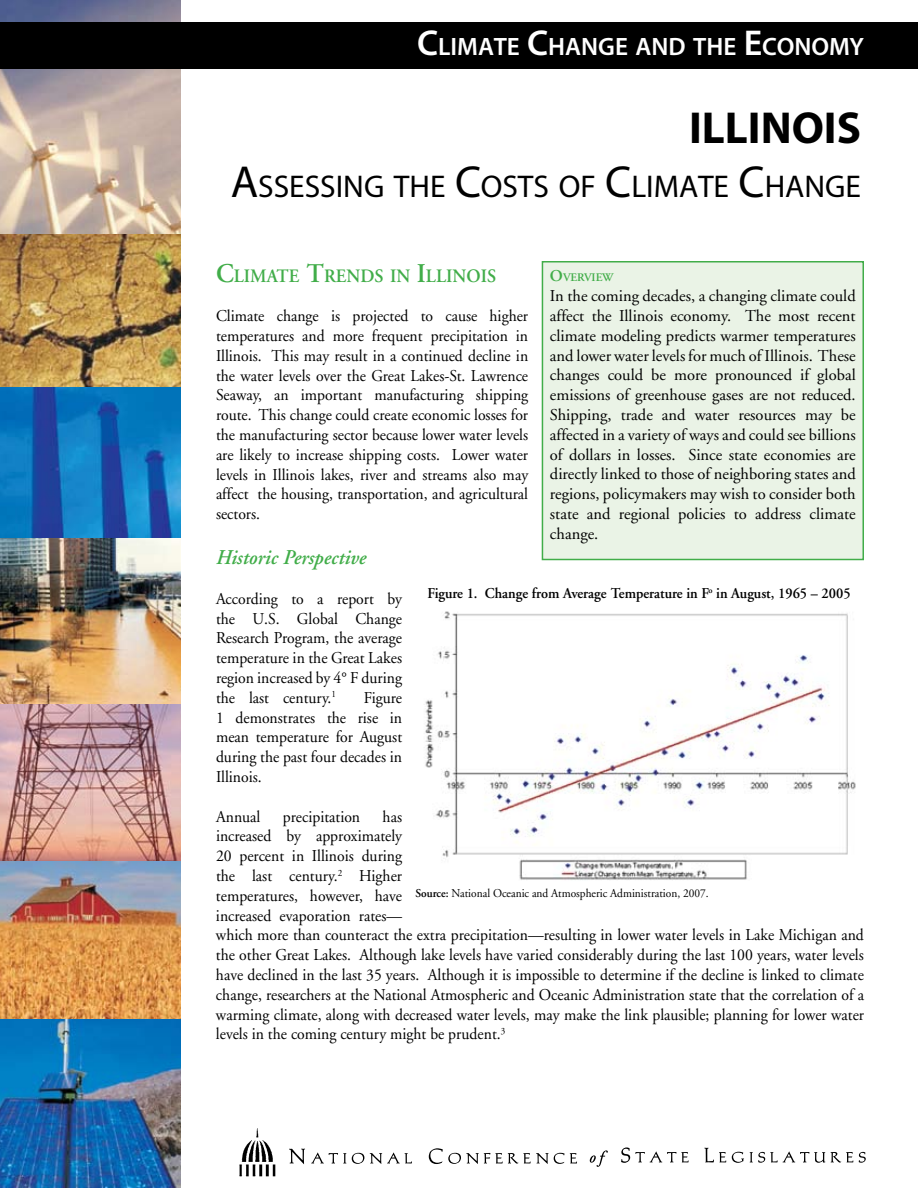
<style>
.page{position:relative;width:918px;height:1188px;background:#fff}
.page>*{position:absolute;margin:0;border:0;box-sizing:border-box;transform-origin:0 0}
.t1{font:700 45px "Myriad Pro";color:#000}
.t2{font:31.5px "Myriad Pro";color:#000}
.t3{font:600 25.2px "Myriad Pro";color:#fff}
.t4{font:italic 600 21px "Adobe Garamond";color:#41ad49;scale:.95 1}
.t5{font:600 18.9px "Adobe Garamond";color:#41ad49;scale:.95 1}
.t6{font:16.5px/19.8px "Adobe Garamond";color:#000;text-align:justify;scale:.95 1}
.t7{font:16.5px/19.8px "Adobe Garamond";color:#000;text-align:justify}
.t8{font:600 15px "Adobe Garamond";color:#000;scale:.95 1}
.t9{font:12px "Adobe Garamond";color:#000;scale:.95 1}
.t10{font:600 11.55px "Adobe Garamond";color:#41ad49}
.s1{font-size:36px}
.s2{font-size:45px}
.s3{font-size:27px}
.s4{font-size:16.5px}
.s5{font-weight:600}
</style>
<div class="page">
<img style="left:0;top:1018px;width:180px;height:170px">
<svg style="left:289px;top:1149px;width:16px;height:15px"></svg>
<svg style="left:311px;top:1152px;width:35px;height:12px"></svg>
<svg style="left:352px;top:1153px;width:12px;height:11px"></svg>
<svg style="left:370px;top:1152px;width:42px;height:12px"></svg>
<svg style="left:429px;top:1148px;width:148px;height:16px"></svg>
<svg style="left:590px;top:1150px;width:18px;height:17px"></svg>
<svg style="left:621px;top:1148px;width:68px;height:15px"></svg>
<svg style="left:704px;top:1148px;width:22px;height:14px"></svg>
<svg style="left:732px;top:1152px;width:12px;height:11px"></svg>
<svg style="left:750px;top:1151px;width:103px;height:12px"></svg>
<svg style="left:859px;top:1152px;width:7px;height:11px"></svg>
<img style="left:239px;top:1128px;width:37px;height:49px">
<img style="left:0;top:234px;width:181px;height:153px">
<img style="left:0;top:387px;width:181px;height:631px">
<div style="left:542px;top:262px;width:321px;height:298px;background:#eaf3e6"></div>
<div style="left:542px;top:261px;width:322px;height:299px;border:2px solid #41ad49"></div>
<img style="left:0;top:0;width:181px;height:234px">
<div style="left:0;top:22px;width:918px;height:47px;background:#000"></div>
<img style="left:425px;top:611px;width:431px;height:269px">
<h3 class="t3" style="left:417px;top:30px;width:448px"><span class="s1">C</span>LIMATE <span class="s1">C</span>HANGE AND THE <span class="s1">E</span>CONOMY</h3>
<h1 class="t1" style="left:689px;top:99px;width:174px">ILLINOIS</h1>
<h2 class="t2" style="left:231px;top:167px;width:632px"><span class="s2">A</span>SSESSING THE <span class="s2">C</span>OSTS OF <span class="s2">C</span>LIMATE <span class="s2">C</span>HANGE</h2>
<p class="t5" style="left:216px;top:265px;width:296px"><span class="s3">C</span>LIMATE <span class="s3">T</span>RENDS IN <span class="s3">I</span>LLINOIS</p>
<p class="t6" style="left:216px;top:307px;width:330px">Climate change is projected to cause higher temperatures and more frequent precipitation in Illinois. This may result in a continued decline in the water levels over the Great Lakes-St. Lawrence Seaway, an important manufacturing shipping route. This change could create economic losses for the manufacturing sector because lower water levels are likely to increase shipping costs. Lower water levels in Illinois lakes, river and streams also may affect the housing, transportation, and agricultural sectors.</p>
<p class="t4" style="left:216px;top:546px;width:160px">Historic Perspective</p>
<p class="t6" style="left:216px;top:589px;width:197px">According to a report by the U.S. Global Change Research Program, the average temperature in the Great Lakes region increased by 4° F during the last century.<sup>1</sup></p>
<p class="t10" style="left:550px;top:271px;width:65px"><span class="s4">O</span>VERVIEW</p>
<p class="t7" style="left:550px;top:286px;width:307px">In the coming decades, a changing climate could affect the Illinois economy. The most recent climate modeling predicts warmer temperatures and lower water levels for much of Illinois. These changes could be more pronounced if global emissions of greenhouse gases are not reduced.<br>Shipping, trade and water resources may be affected in a variety of ways and could see billions of dollars in losses. Since state economies are directly linked to those of neighboring states and regions, policymakers may wish to consider both state and regional policies to address climate change.</p>
<p class="t8" style="left:427px;top:585px;width:447px">Figure 1. Change from Average Temperature in F<sup>o</sup> in August, 1965 – 2005</p>
<p class="t6" style="left:216px;top:688px;width:197px;text-indent:148px">Figure 1 demonstrates the rise in mean temperature for August during the past four decades in Illinois.</p>
<p class="t6" style="left:216px;top:807px;width:48px">Annual</p>
<p class="t6" style="left:283px;top:807px;width:83px">precipitation</p>
<p class="t6" style="left:216px;top:807px;width:684px;text-align:left;text-indent:167px">has<br>increased by approximately<br>20 percent in Illinois during<br>the last century.<sup>2</sup> Higher<br>temperatures, however, have<br>increased evaporation rates—<br>which more than counteract the extra precipitation—resulting in lower water levels in Lake Michigan and the other Great Lakes. Although lake levels have varied considerably during the last 100 years, water levels have declined in the last 35 years. Although it is impossible to determine if the decline is linked to climate change, researchers at the National Atmospheric and Oceanic Administration state that the correlation of a warming climate, along with decreased water levels, may make the link plausible; planning for lower water levels in the coming century might be prudent.<sup>3</sup></p>
<p class="t9" style="left:416px;top:887px;width:310px"><span class="s5">Source:</span> National Oceanic and Atmospheric Administration, 2007.</p>
</div>
